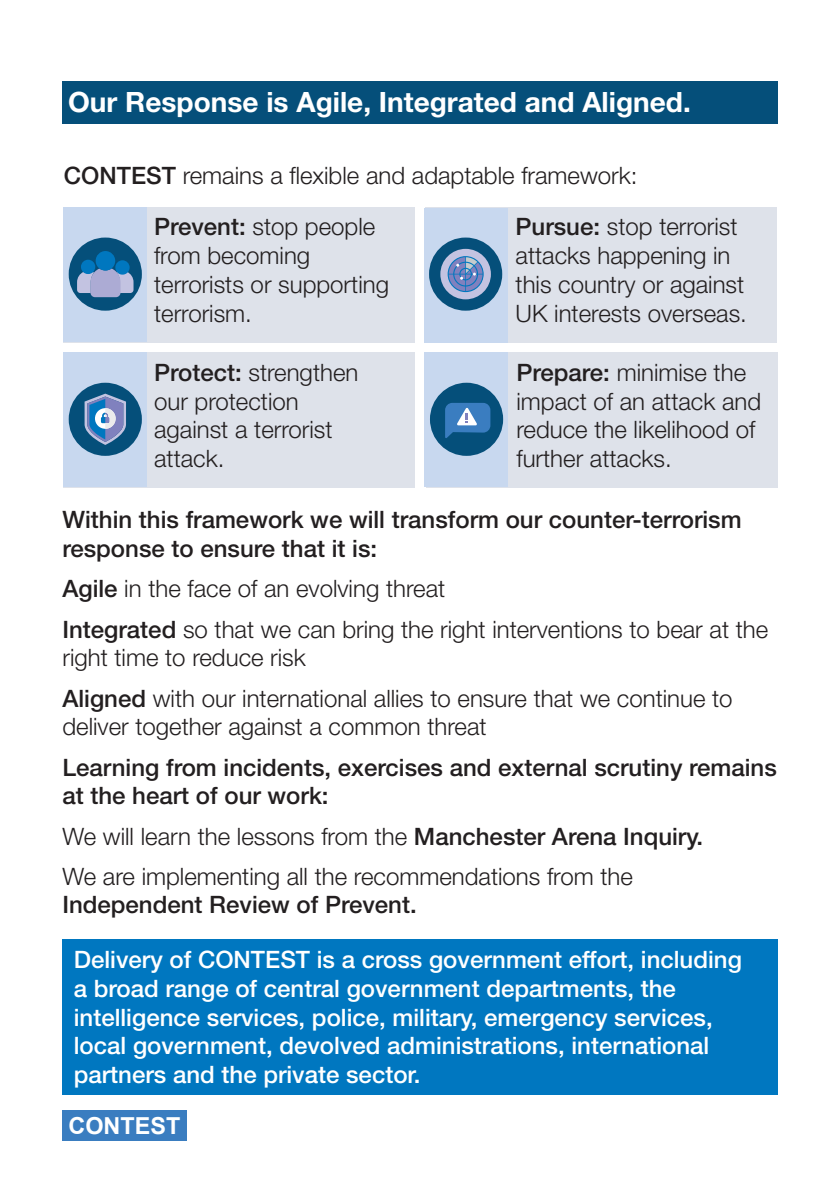
<style>
.page{position:relative;width:840px;height:1191px;background:#fff}
.page>*{position:absolute;margin:0;border:0;box-sizing:border-box;transform-origin:0 0}
.Page_header{font:700 28px "Helvetica Neue LT Pro";color:#fff}
.Body_copy{font:300 24px/28.8px "Helvetica Neue LT Pro";color:#231f20}
.Body_copy-2{font:500 24px/28.8px "Helvetica Neue LT Pro";color:#fff}
.Body_copy-3{font:500 24px/28.8px "Helvetica Neue LT Pro";color:#231f20}
.t1{font:700 23.4px "Arial";color:#fff}
.s1{font-weight:500}
</style>
<div class="page">
<div style="left:62px;top:81px;width:715px;height:42px;background:#054f7a"></div>
<div style="left:63px;top:207px;width:352px;height:135px;background:#dee2ea"></div>
<div style="left:63px;top:207px;width:83px;height:134px;background:#c8d8ef"></div>
<div style="left:69px;top:237px;width:73px;height:74px;background:#054f7a;border-radius:50%"></div>
<svg style="left:77px;top:251px;width:56px;height:46px"></svg>
<div style="left:424px;top:207px;width:352px;height:135px;background:#dee2ea"></div>
<div style="left:424px;top:208px;width:83px;height:134px;background:#c8d8ef"></div>
<div style="left:429px;top:237px;width:73px;height:74px;background:#054f7a;border-radius:50%"></div>
<div style="left:440px;top:249px;width:50px;height:50px;background:#c3c3e1;border-radius:50%"></div>
<svg style="left:447px;top:256px;width:36px;height:36px"></svg>
<div style="left:63px;top:352px;width:352px;height:136px;background:#dee2ea"></div>
<div style="left:63px;top:352px;width:83px;height:134px;background:#c8d8ef"></div>
<div style="left:69px;top:383px;width:73px;height:73px;background:#054f7a;border-radius:50%"></div>
<svg style="left:84px;top:393px;width:42px;height:52px"></svg>
<div style="left:425px;top:352px;width:352px;height:136px;background:#dee2ea"></div>
<div style="left:424px;top:352px;width:83px;height:134px;background:#c8d8ef"></div>
<div style="left:429px;top:383px;width:74px;height:73px;background:#054f7a;border-radius:50%"></div>
<svg style="left:445px;top:403px;width:45px;height:35px;background:#4883bb"></svg>
<div style="left:62px;top:939px;width:715px;height:155px;background:#0077c0"></div>
<div style="left:62px;top:1110px;width:125px;height:31px;background:#3a7dc0"></div>
<p class="Page_header" style="left:68px;top:85px;width:624px">Our Response is Agile, Integrated and Aligned.</p>
<p class="Body_copy" style="left:64px;top:160px;width:575px"><span class="s1">CONTEST</span> remains a flexible and adaptable framework:</p>
<p class="Body_copy" style="left:154px;top:212px;width:236px"><span class="s1">Prevent:</span> stop people from becoming terrorists or supporting terrorism.</p>
<p class="Body_copy" style="left:515px;top:212px;width:233px"><span class="s1">Pursue:</span> stop terrorist attacks happening in this country or against<br>UK interests overseas.</p>
<p class="Body_copy" style="left:154px;top:357px;width:206px"><span class="s1">Protect:</span> strengthen our protection against a terrorist attack.</p>
<p class="Body_copy" style="left:516px;top:357px;width:246px"><span class="s1">Prepare:</span> minimise the impact of an attack and reduce the likelihood of further attacks.</p>
<p class="Body_copy-3" style="left:62px;top:505px;width:680px">Within this framework we will transform our counter-terrorism response to ensure that it is:</p>
<p class="Body_copy" style="left:62px;top:574px;width:384px"><span class="s1">Agile</span> in the face of an evolving threat</p>
<p class="Body_copy" style="left:62px;top:614px;width:707px"><span class="s1">Integrated</span> so that we can bring the right interventions to bear at the right time to reduce risk</p>
<p class="Body_copy" style="left:62px;top:683px;width:671px"><span class="s1">Aligned</span> with our international allies to ensure that we continue to deliver together against a common threat</p>
<p class="Body_copy-3" style="left:62px;top:752px;width:715px">Learning from incidents, exercises and external scrutiny remains at the heart of our work:</p>
<p class="Body_copy" style="left:62px;top:821px;width:642px">We will learn the lessons from the <span class="s1">Manchester Arena Inquiry.</span></p>
<p class="Body_copy" style="left:62px;top:861px;width:571px">We are implementing all the recommendations from the<br><span class="s1">Independent Review of Prevent.</span></p>
<p class="Body_copy-2" style="left:74px;top:944px;width:669px">Delivery of CONTEST is a cross government effort, including a broad range of central government departments, the intelligence services, police, military, emergency services, local government, devolved administrations, international partners and the private sector.</p>
<p class="t1" style="left:68px;top:1110px;width:113px">CONTEST</p>
</div>
